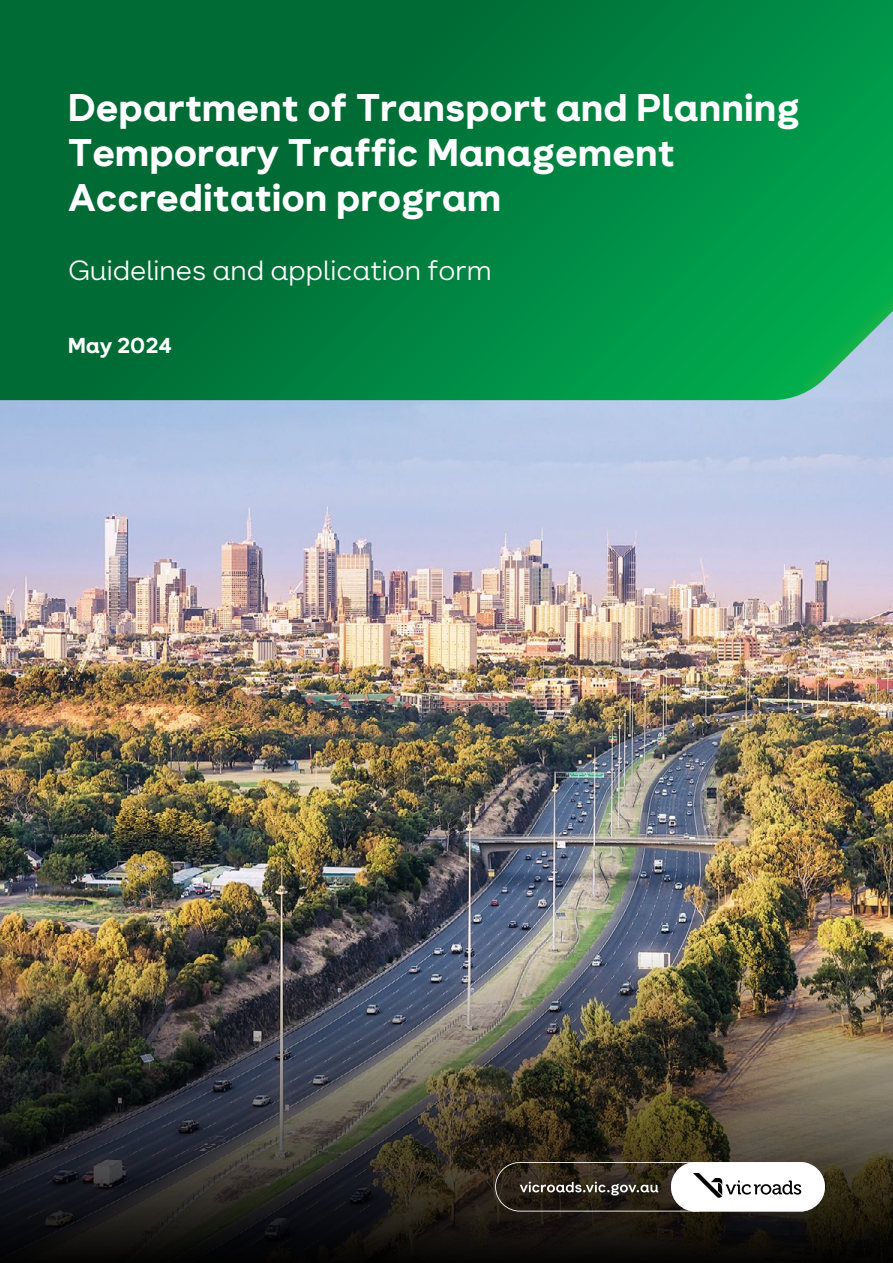
<style>
.page{position:relative;width:893px;height:1263px;background:#fff}
.page>*{position:absolute;margin:0;border:0;box-sizing:border-box;transform-origin:0 0}
.t1{font:800 37.5px/45px "Network Neo";color:#fff}
.t2{font:300 27px "Network Neo";color:#fff}
.t3{font:800 21px "Network Neo";color:#fff}
</style>
<div class="page">
<img style="left:0;top:400px;width:893px;height:535px">
<img style="left:0;top:935px;width:893px;height:328px">
<svg style="left:0;top:0;width:893px;height:400px;background:#028040"></svg>
<svg style="left:495px;top:1162px;width:330px;height:49px"></svg>
<p class="t1" style="left:68px;top:89px;width:733px">Department of Transport and Planning<br>Temporary Traffic Management<br>Accreditation program</p>
<p class="t2" style="left:68px;top:253px;width:425px">Guidelines and application form</p>
<p class="t3" style="left:68px;top:331px;width:105px">May 2024</p>
</div>
